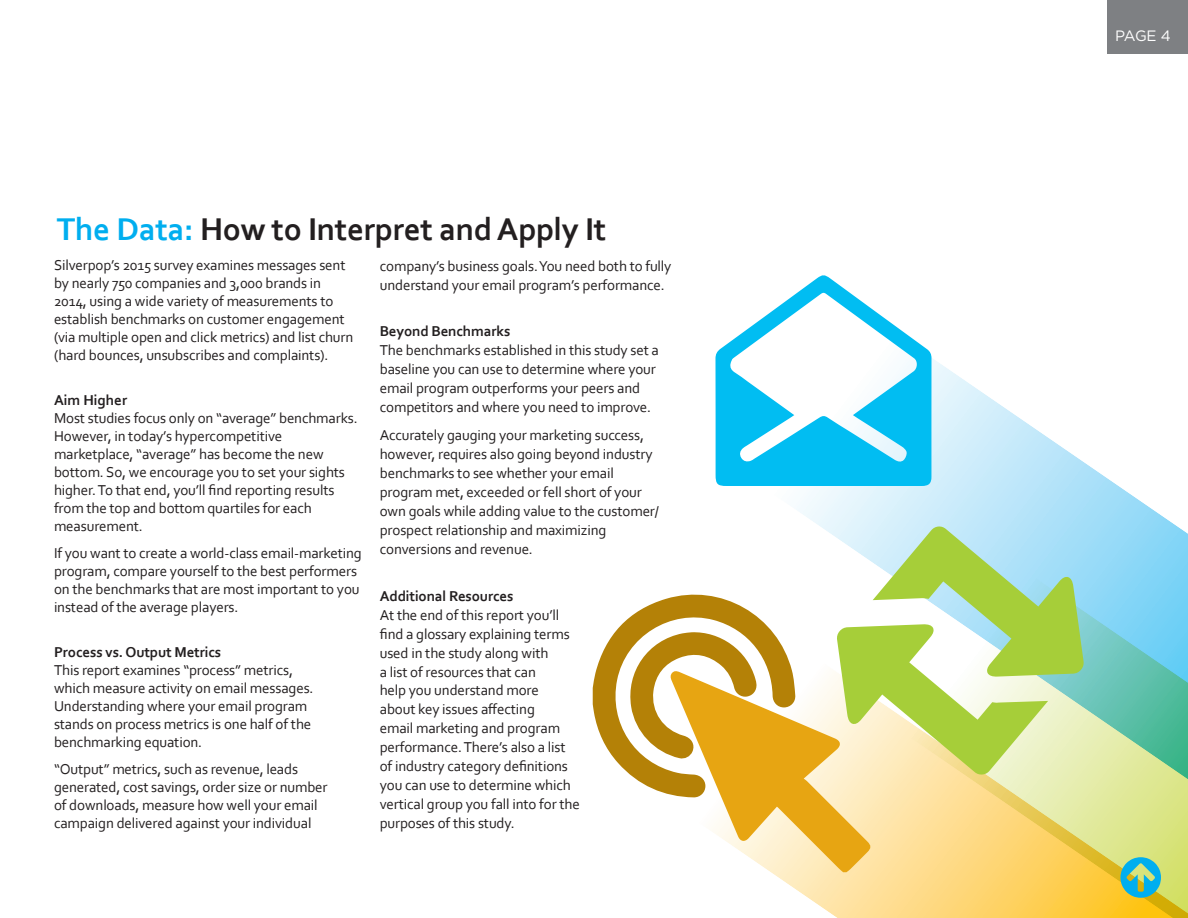
<style>
.page{position:relative;width:1188px;height:918px;background:#fff}
.page>*{position:absolute;margin:0;border:0;box-sizing:border-box;transform-origin:0 0}
.t1{font:700 33px "Corbel";letter-spacing:-.01em;color:#231f20}
.t2{font:15px/18.9px "Corbel";letter-spacing:-.01em;color:#231f20}
.t3{font:700 15px "Corbel";letter-spacing:-.01em;color:#231f20}
.t4{font:15px "Gotham";color:#fff}
.s1{color:#00aeef}
</style>
<div class="page">
<svg style="left:796px;top:358px;width:392px;height:180px"></svg>
<svg style="left:1084px;top:536px;width:104px;height:85px;fill:#87d6f7"></svg>
<svg style="left:771px;top:621px;width:417px;height:297px"></svg>
<div style="left:1107px;top:0;width:81px;height:54px;background:#7e8083"></div>
<svg style="left:1120px;top:857px;width:41px;height:41px"></svg>
<svg style="left:715px;top:275px;width:217px;height:211px"></svg>
<svg style="left:593px;top:594px;width:203px;height:177px"></svg>
<svg style="left:626px;top:631px;width:245px;height:241px"></svg>
<svg style="left:837px;top:526px;width:247px;height:249px"></svg>
<h1 class="t1" style="left:57px;top:216px;width:551px"><span class="s1">The Data:</span> How to Interpret and Apply It</h1>
<p class="t2" style="left:380px;top:258px;width:293px">company’s business goals. You need both to fully understand your email program’s performance.</p>
<p class="t3" style="left:380px;top:326px;width:132px">Beyond Benchmarks</p>
<p class="t2" style="left:380px;top:342px;width:281px">The benchmarks established in this study set a baseline you can use to determine where your email program outperforms your peers and competitors and where you need to improve.</p>
<p class="t2" style="left:380px;top:427px;width:281px">Accurately gauging your marketing success, however, requires also going beyond industry benchmarks to see whether your email program met, exceeded or fell short of your own goals while adding value to the customer/ prospect relationship and maximizing conversions and revenue.</p>
<p class="t3" style="left:380px;top:590px;width:135px">Additional Resources</p>
<p class="t2" style="left:380px;top:607px;width:202px">At the end of this report you’ll ind a glossary explaining terms used in the study along with<br>a list of resources that can<br>help you understand more<br>about key issues afecting<br>email marketing and program performance. There’s also a list of industry category deinitions you can use to determine which vertical group you fall into for the purposes of this study.</p>
<p class="t2" style="left:54px;top:258px;width:301px;line-height:18px">Silverpop’s 2015 survey examines messages sent by nearly 750 companies and 3,000 brands in 2014, using a wide variety of measurements to establish benchmarks on customer engagement (via multiple open and click metrics) and list churn (hard bounces, unsubscribes and complaints).</p>
<p class="t3" style="left:54px;top:395px;width:75px">Aim Higher</p>
<p class="t2" style="left:54px;top:411px;width:305px;line-height:18px">Most studies focus only on “average” benchmarks.<br>However, in today’s hypercompetitive marketplace, “average” has become the new bottom. So, we encourage you to set your sights higher. To that end, you’ll ind reporting results from the top and bottom quartiles for each measurement.</p>
<p class="t2" style="left:54px;top:546px;width:309px;line-height:18px">If you want to create a world-class email-marketing program, compare yourself to the best performers on the benchmarks that are most important to you instead of the average players.</p>
<p class="t3" style="left:54px;top:647px;width:169px">Process vs. Output Metrics</p>
<p class="t2" style="left:54px;top:663px;width:261px;line-height:18px">This report examines “process” metrics, which measure activity on email messages.<br>Understanding where your email program stands on process metrics is one half of the benchmarking equation.</p>
<p class="t2" style="left:54px;top:762px;width:275px;line-height:18px">“Output” metrics, such as revenue, leads generated, cost savings, order size or number of downloads, measure how well your email campaign delivered against your individual</p>
<p class="t4" style="left:1115px;top:29px;width:57px">PAGE 4</p>
</div>
